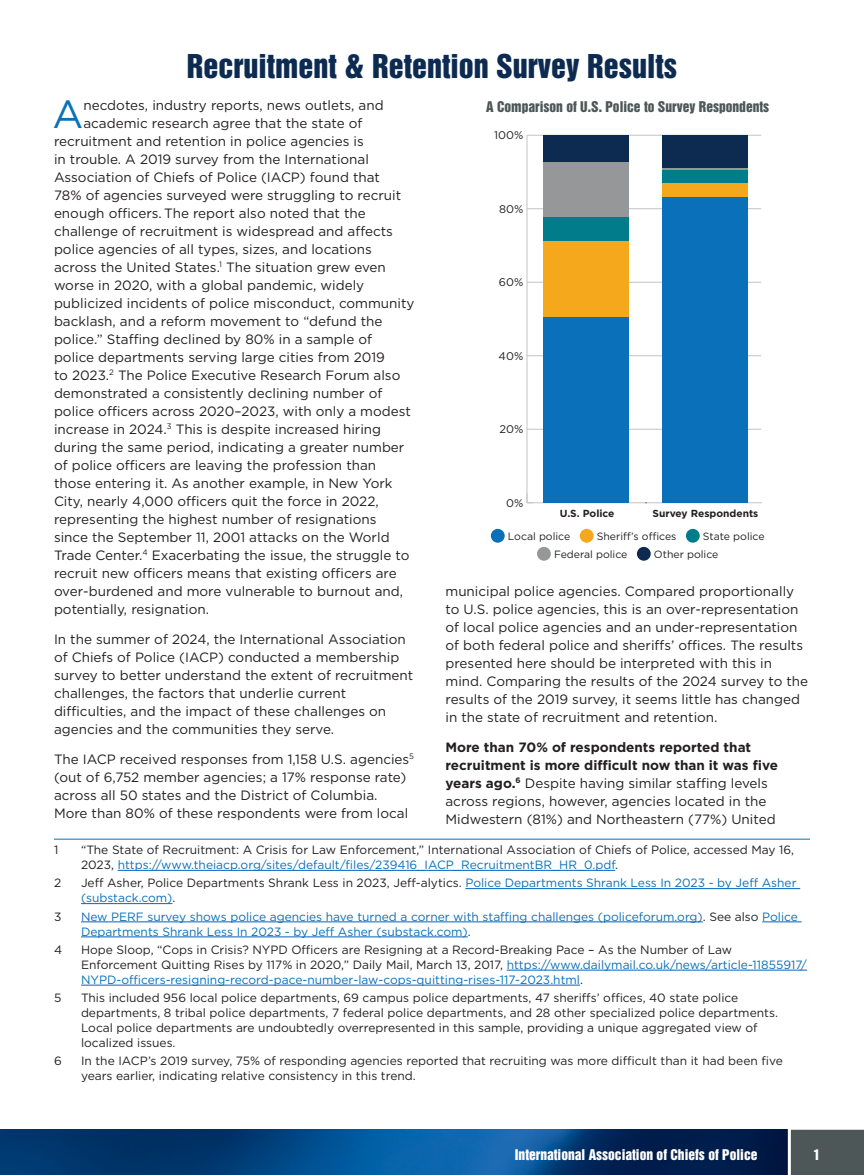
<style>
.page{position:relative;width:864px;height:1175px;background:#fff}
.page>*{position:absolute;margin:0;border:0;box-sizing:border-box;transform-origin:0 0}
.Body{font:39.15px "Gotham";color:#0970b9}
.t1{font:30px "Helvetica Inserat LT Std";color:#0d2b51}
.Body-2{font:13.5px/18px "Gotham";color:#231f20}
.Chart_Heading{font:13.5px "Helvetica Inserat LT Std";color:#4d5757}
.t2{font:13.5px "Helvetica Inserat LT Std";color:#fff}
.Footnotes{font:12px/15px "Gotham";color:#231f20}
.Footnotes-2{font:12px/15px "Gotham";color:#0970b9}
.t3{font:11.1px "Gotham";color:#231f20}
.Body-3{font:10.5px "Gotham";color:#231f20}
.t4{font:700 10.2px "Gotham";color:#231f20}
.s1{font-weight:700}
.s2{color:#0970b9}
.s3{color:#231f20}
</style>
<div class="page">
<img style="left:0;top:1129px;width:788px;height:45px">
<div style="left:790px;top:1129px;width:74px;height:45px;background:#4d5757"></div>
<hr style="left:54px;top:839px;width:756px;height:1px;background:#0970b9">
<hr style="left:118px;top:870px;width:497px;height:1px;background:#0563c1">
<hr style="left:465px;top:888px;width:335px;height:1px;background:#0563c1">
<hr style="left:81px;top:903px;width:91px;height:1px;background:#0563c1">
<hr style="left:81px;top:921px;width:622px;height:1px;background:#0563c1">
<hr style="left:762px;top:921px;width:40px;height:1px;background:#0563c1">
<hr style="left:81px;top:936px;width:387px;height:1px;background:#0563c1">
<hr style="left:507px;top:969px;width:300px;height:1px;background:#0563c1">
<hr style="left:81px;top:984px;width:499px;height:1px;background:#0563c1">
<hr style="left:527px;top:502px;width:235px;height:1px;background:#c4c3c3">
<hr style="left:527px;top:135px;width:1px;height:368px;background:#c4c3c3">
<hr style="left:527px;top:429px;width:234px;height:1px;background:#c4c3c3">
<hr style="left:527px;top:355px;width:234px;height:1px;background:#c4c3c3">
<hr style="left:527px;top:282px;width:234px;height:1px;background:#c4c3c3">
<hr style="left:527px;top:208px;width:234px;height:1px;background:#c4c3c3">
<hr style="left:527px;top:135px;width:234px;height:1px;background:#c4c3c3">
<div style="left:544px;top:135px;width:85px;height:28px;background:#0d2b51"></div>
<div style="left:662px;top:135px;width:86px;height:34px;background:#0d2b51"></div>
<div style="left:544px;top:163px;width:85px;height:54px;background:#969798"></div>
<hr style="left:662px;top:169px;width:86px;height:1px;background:#969798">
<div style="left:544px;top:217px;width:85px;height:24px;background:#007c8b"></div>
<div style="left:662px;top:170px;width:86px;height:13px;background:#007c8b"></div>
<div style="left:544px;top:241px;width:85px;height:76px;background:#f5a81c"></div>
<div style="left:662px;top:183px;width:86px;height:15px;background:#f5a81c"></div>
<div style="left:544px;top:317px;width:85px;height:186px;background:#0970b9"></div>
<div style="left:662px;top:198px;width:86px;height:305px;background:#0970b9"></div>
<div style="left:491px;top:529px;width:14px;height:13px;background:#0970b9;border-radius:50%"></div>
<div style="left:580px;top:529px;width:14px;height:13px;background:#f5a81c;border-radius:50%"></div>
<div style="left:686px;top:529px;width:14px;height:13px;background:#007c8b;border-radius:50%"></div>
<div style="left:537px;top:547px;width:14px;height:13px;background:#969798;border-radius:50%"></div>
<div style="left:637px;top:547px;width:14px;height:13px;background:#0d2b51;border-radius:50%"></div>
<h1 class="t1" style="left:187px;top:48px;width:492px">Recruitment &amp; Retention Survey Results</h1>
<p class="Body" style="left:52px;top:89px;width:32px">A</p>
<p class="Body-2" style="left:83px;top:95px;width:302px">necdotes, industry reports, news outlets, and</p>
<p class="Body-2" style="left:83px;top:113px;width:280px">academic research agree that the state of</p>
<p class="Body-2" style="left:54px;top:131px;width:311px">recruitment and retention in police agencies is</p>
<p class="Body-2" style="left:54px;top:149px;width:316px">in trouble. A 2019 survey from the International</p>
<p class="Body-2" style="left:54px;top:167px;width:328px">Association of Chiefs of Police (IACP) found that</p>
<p class="Body-2" style="left:54px;top:185px;width:349px">78% of agencies surveyed were struggling to recruit</p>
<p class="Body-2" style="left:54px;top:203px;width:313px">enough officers. The report also noted that the</p>
<p class="Body-2" style="left:54px;top:221px;width:341px">challenge of recruitment is widespread and affects</p>
<p class="Body-2" style="left:54px;top:239px;width:319px">police agencies of all types, sizes, and locations</p>
<p class="Body-2" style="left:54px;top:257px;width:333px">across the United States.<sup>1</sup> The situation grew even</p>
<p class="Body-2" style="left:54px;top:275px;width:312px">worse in 2020, with a global pandemic, widely</p>
<p class="Body-2" style="left:54px;top:293px;width:362px">publicized incidents of police misconduct, community</p>
<p class="Body-2" style="left:54px;top:311px;width:330px">backlash, and a reform movement to “defund the</p>
<p class="Body-2" style="left:54px;top:329px;width:320px">police.” Staffing declined by 80% in a sample of</p>
<p class="Body-2" style="left:54px;top:347px;width:332px">police departments serving large cities from 2019</p>
<p class="Body-2" style="left:54px;top:365px;width:348px">to 2023.<sup>2</sup> The Police Executive Research Forum also</p>
<p class="Body-2" style="left:54px;top:383px;width:330px">demonstrated a consistently declining number of</p>
<p class="Body-2" style="left:54px;top:401px;width:358px">police officers across 2020–2023, with only a modest</p>
<p class="Body-2" style="left:54px;top:419px;width:329px">increase in 2024.<sup>3</sup> This is despite increased hiring</p>
<p class="Body-2" style="left:54px;top:437px;width:352px">during the same period, indicating a greater number</p>
<p class="Body-2" style="left:54px;top:455px;width:324px">of police officers are leaving the profession than</p>
<p class="Body-2" style="left:54px;top:473px;width:340px">those entering it. As another example, in New York</p>
<p class="Body-2" style="left:54px;top:491px;width:326px">City, nearly 4,000 officers quit the force in 2022,</p>
<p class="Body-2" style="left:54px;top:509px;width:324px">representing the highest number of resignations</p>
<p class="Body-2" style="left:54px;top:527px;width:337px">since the September 11, 2001 attacks on the World</p>
<p class="Body-2" style="left:54px;top:545px;width:357px">Trade Center.<sup>4</sup> Exacerbating the issue, the struggle to</p>
<p class="Body-2" style="left:54px;top:563px;width:344px">recruit new officers means that existing officers are</p>
<p class="Body-2" style="left:54px;top:581px;width:351px">over-burdened and more vulnerable to burnout and,</p>
<p class="Body-2" style="left:54px;top:599px;width:157px">potentially, resignation.</p>
<p class="Body-2" style="left:54px;top:629px;width:361px">In the summer of 2024, the International Association of Chiefs of Police (IACP) conducted a membership survey to better understand the extent of recruitment challenges, the factors that underlie current difficulties, and the impact of these challenges on agencies and the communities they serve.</p>
<p class="Body-2" style="left:54px;top:749px;width:362px">The IACP received responses from 1,158 U.S. agencies<sup>5 </sup>(out of 6,752 member agencies; a 17% response rate) across all 50 states and the District of Columbia.<br>More than 80% of these respondents were from local</p>
<p class="Chart_Heading" style="left:486px;top:99px;width:285px">A Comparison of U.S. Police to Survey Respondents</p>
<p class="t3" style="left:494px;top:128px;width:31px">100%</p>
<p class="t3" style="left:499px;top:202px;width:26px">80%</p>
<p class="t3" style="left:499px;top:275px;width:26px">60%</p>
<p class="t3" style="left:499px;top:349px;width:26px">40%</p>
<p class="t3" style="left:499px;top:422px;width:25px">20%</p>
<p class="t3" style="left:506px;top:496px;width:19px">0%</p>
<p class="t4" style="left:560px;top:506px;width:56px">U.S. Police</p>
<p class="t4" style="left:653px;top:506px;width:107px">Survey Respondents</p>
<p class="Body-3" style="left:508px;top:529px;width:64px">Local police</p>
<p class="Body-3" style="left:597px;top:529px;width:81px">Sheriff’s offices</p>
<p class="Body-3" style="left:703px;top:529px;width:63px">State police</p>
<p class="Body-3" style="left:554px;top:547px;width:75px">Federal police</p>
<p class="Body-3" style="left:654px;top:547px;width:66px">Other police</p>
<p class="Body-2" style="left:446px;top:581px;width:364px">municipal police agencies. Compared proportionally to U.S. police agencies, this is an over-representation of local police agencies and an under-representation of both federal police and sheriffs’ offices. The results presented here should be interpreted with this in mind. Comparing the results of the 2024 survey to the results of the 2019 survey, it seems little has changed in the state of recruitment and retention.</p>
<p class="Body-2" style="left:446px;top:737px;width:334px"><span class="s1">More than 70% of respondents reported that recruitment is more difficult now than it was five years ago.</span><sup>6</sup> Despite having similar staffing levels across regions, however, agencies located in the Midwestern (81%) and Northeastern (77%) United</p>
<p class="Footnotes" style="left:54px;top:842px;width:6px">1</p>
<p class="Footnotes" style="left:81px;top:842px;width:715px">“The State of Recruitment: A Crisis for Law Enforcement,” International Association of Chiefs of Police, accessed May 16,<br>2023, <span class="s2">https://www.theiacp.org/sites/default/files/239416_IACP_RecruitmentBR_HR_0.pdf</span>.</p>
<p class="Footnotes" style="left:54px;top:875px;width:9px">2</p>
<p class="Footnotes-2" style="left:81px;top:875px;width:717px"><span class="s3">Jeff Asher, Police Departments Shrank Less in 2023, Jeff-alytics.</span> Police Departments Shrank Less In 2023 - by Jeff Asher (substack.com)<span class="s3">.</span></p>
<p class="Footnotes" style="left:54px;top:908px;width:9px">3</p>
<p class="Footnotes-2" style="left:81px;top:908px;width:719px">New PERF survey shows police agencies have turned a corner with staffing challenges (policeforum.org)<span class="s3">. See also</span> Police<br>Departments Shrank Less In 2023 - by Jeff Asher (substack.com)<span class="s3">.</span></p>
<p class="Footnotes" style="left:54px;top:942px;width:10px">4</p>
<p class="Footnotes" style="left:81px;top:942px;width:728px">Hope Sloop, “Cops in Crisis? NYPD Officers are Resigning at a Record-Breaking Pace – As the Number of Law<br>Enforcement Quitting Rises by 117% in 2020,” Daily Mail, March 13, 2017, <span class="s2">https://www.dailymail.co.uk/news/article-11855917/<br>NYPD-officers-resigning-record-pace-number-law-cops-quitting-rises-117-2023.html</span>.</p>
<p class="Footnotes" style="left:54px;top:990px;width:9px">5</p>
<p class="Footnotes" style="left:81px;top:990px;width:698px">This included 956 local police departments, 69 campus police departments, 47 sheriffs’ offices, 40 state police departments, 8 tribal police departments, 7 federal police departments, and 28 other specialized police departments.<br>Local police departments are undoubtedly overrepresented in this sample, providing a unique aggregated view of localized issues.</p>
<p class="Footnotes" style="left:54px;top:1053px;width:9px">6</p>
<p class="Footnotes" style="left:81px;top:1053px;width:703px">In the IACP’s 2019 survey, 75% of responding agencies reported that recruiting was more difficult than it had been five years earlier, indicating relative consistency in this trend.</p>
<p class="t2" style="left:515px;top:1146px;width:244px">International Association of Chiefs of Police</p>
<p class="t2" style="left:814px;top:1146px;width:8px">1</p>
</div>
